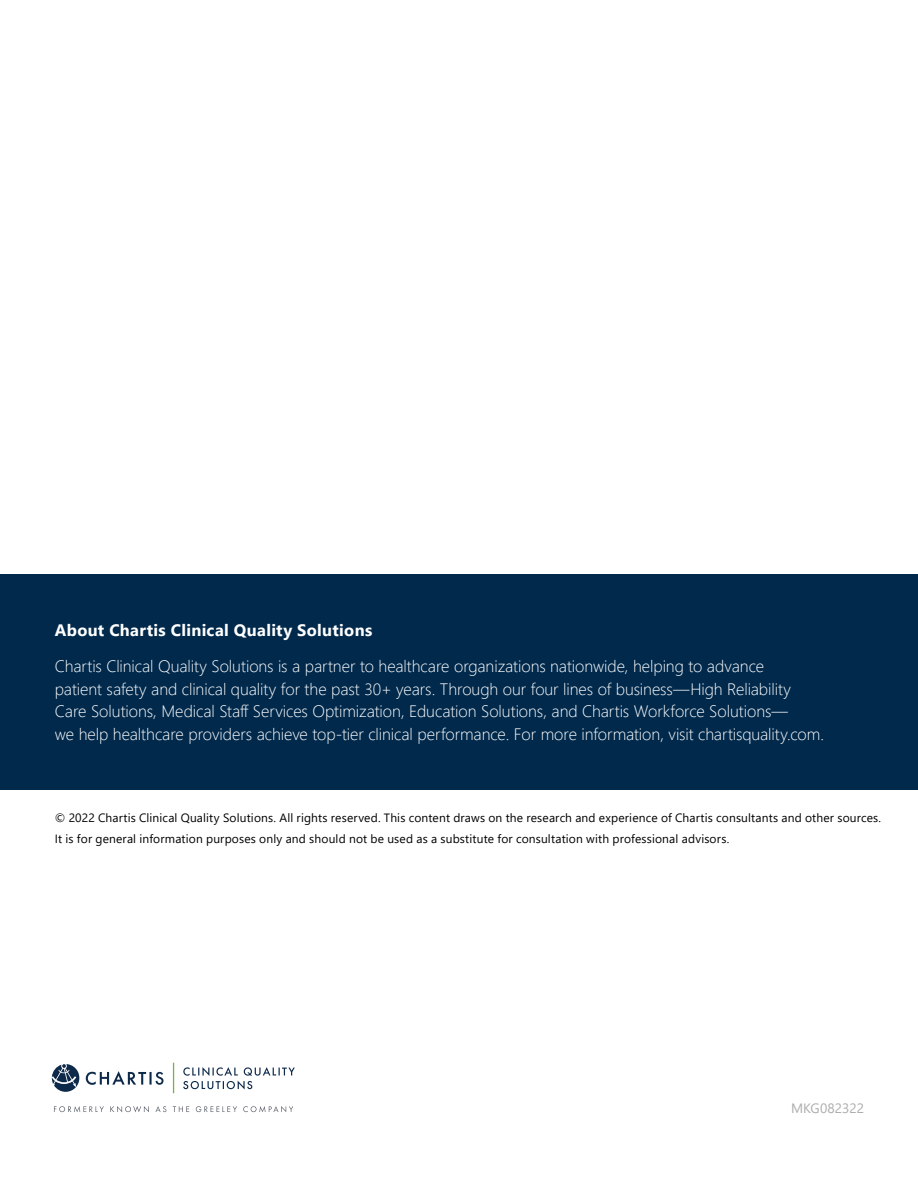
<style>
.page{position:relative;width:918px;height:1188px;background:#fff}
.page>*{position:absolute;margin:0;border:0;box-sizing:border-box;transform-origin:0 0}
.t1{font:300 16.5px/22.5px "Segoe UI";letter-spacing:-.005em;color:#fff}
.t2{font:700 16.5px "Segoe UI";letter-spacing:.02em;color:#fff}
.t3{font:13.5px "Segoe UI";letter-spacing:.005em;color:#adacab}
.t4{font:12px/21px "Segoe UI";letter-spacing:.015em;color:#000}
</style>
<div class="page">
<div style="left:0;top:575px;width:918px;height:215px;background:#00294c"></div>
<svg style="left:183px;top:1067px;width:112px;height:23px"></svg>
<svg style="left:173px;top:1063px;width:1px;height:30px"></svg>
<svg style="left:52px;top:1064px;width:27px;height:28px"></svg>
<svg style="left:86px;top:1071px;width:78px;height:14px"></svg>
<svg style="left:54px;top:1106px;width:50px;height:6px"></svg>
<svg style="left:110px;top:1106px;width:39px;height:6px"></svg>
<svg style="left:155px;top:1106px;width:11px;height:6px"></svg>
<svg style="left:173px;top:1106px;width:16px;height:6px"></svg>
<svg style="left:196px;top:1106px;width:41px;height:6px"></svg>
<svg style="left:243px;top:1106px;width:50px;height:6px"></svg>
<p class="t2" style="left:55px;top:615px;width:319px">About Chartis Clinical Quality Solutions</p>
<p class="t1" style="left:55px;top:654px;width:771px">Chartis Clinical Quality Solutions is a partner to healthcare organizations nationwide, helping to advance<br>patient safety and clinical quality for the past 30+ years. Through our four lines of business—High Reliability Care Solutions, Medical Staff Services Optimization, Education Solutions, and Chartis Workforce Solutions—<br>we help healthcare providers achieve top-tier clinical performance. For more information, visit chartisquality.com.</p>
<p class="t4" style="left:55px;top:806px;width:828px">© 2022 Chartis Clinical Quality Solutions. All rights reserved. This content draws on the research and experience of Chartis consultants and other sources.<br>It is for general information purposes only and should not be used as a substitute for consultation with professional advisors.</p>
<p class="t3" style="left:791px;top:1095px;width:74px">MKG082322</p>
</div>
